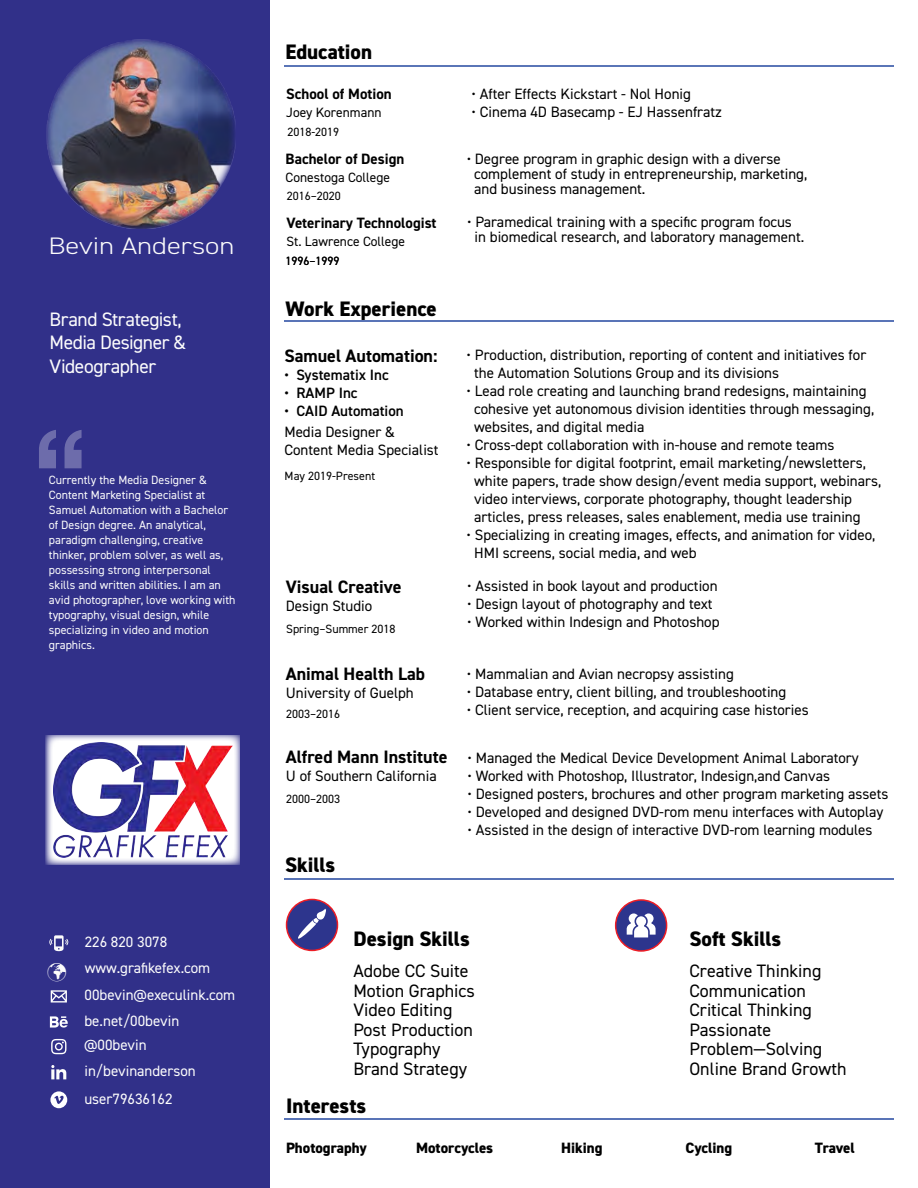
<style>
.page{position:relative;width:918px;height:1188px;background:#fff}
.page>*{position:absolute;margin:0;border:0;box-sizing:border-box;transform-origin:0 0}
.t1{font:700 120px "Helvetica Neue";color:rgb(252 252 252/.3)}
.t2{font:300 23.85px "DIN2014";color:#fcfcfc;scale:1.2 1}
.t3{font:800 21px "DIN2014";color:#000}
.t4{font:19.5px/23.4px "DIN2014";letter-spacing:-.025em;color:#fcfcfc}
.t5{font:18px/19.5px "DIN2014";color:#000}
.t6{font:700 18px "DIN2014";color:#000}
.t7{font:15px/18px "DIN2014";color:#000}
.t8{font:15px/26.7px "DIN2014";color:#fcfcfc}
.t9{font:700 15px "DIN2014";color:#000}
.t10{font:800 15px "DIN2014";color:#000}
.t11{font:600 15px "DIN2014";color:#000}
.t12{font:13.5px "DIN2014";color:#000}
.t13{font:12px/15px "DIN2014";color:#fcfcfc}
.t14{font:12px "DIN2014";color:#000}
</style>
<div class="page">
<div style="left:0;top:0;width:270px;height:1188px;background:#313089"></div>
<hr style="left:284px;top:878px;width:610px;height:1px;background:#3052a5">
<hr style="left:284px;top:65px;width:610px;height:1px;background:#3052a5">
<hr style="left:284px;top:320px;width:610px;height:2px;background:#3052a5">
<hr style="left:284px;top:1119px;width:610px;height:1px;background:#3052a5">
<div style="left:287px;top:899px;width:50px;height:51px;background:#2d358d;border-radius:50%"></div>
<div style="left:286px;top:899px;width:52px;height:52px;border:2px solid #ed1c24;border-radius:50%"></div>
<svg style="left:298px;top:909px;width:28px;height:30px"></svg>
<div style="left:616px;top:900px;width:51px;height:51px;background:#2d358d;border-radius:50%"></div>
<div style="left:615px;top:899px;width:52px;height:53px;border:2px solid #ed1c24;border-radius:50%"></div>
<svg style="left:627px;top:913px;width:29px;height:24px"></svg>
<svg style="left:51px;top:1039px;width:15px;height:15px"></svg>
<svg style="left:50px;top:1016px;width:18px;height:12px"></svg>
<svg style="left:51px;top:990px;width:16px;height:13px"></svg>
<svg style="left:49px;top:935px;width:19px;height:16px"></svg>
<svg style="left:51px;top:1065px;width:15px;height:14px"></svg>
<svg style="left:50px;top:1091px;width:17px;height:17px"></svg>
<img style="left:46px;top:40px;width:190px;height:189px">
<svg style="left:46px;top:735px;width:194px;height:130px;background:#cecee3"></svg>
<img style="left:53px;top:742px;width:180px;height:116px">
<h2 class="t2" style="left:48px;top:231px;width:157px">Bevin Anderson</h2>
<h3 class="t4" style="left:50px;top:307px;width:138px">Brand Strategist,<br>Media Designer &amp;<br>Videographer</h3>
<h1 class="t1" style="left:32px;top:379px;width:57px">“</h1>
<p class="t13" style="left:49px;top:473px;width:188px">Currently the Media Designer &amp;<br>Content Marketing Specialist at<br>Samuel Automation with a Bachelor of Design degree. An analytical, paradigm challenging, creative thinker, problem solver, as well as, possessing strong interpersonal skills and written abilities. I am an avid photographer, love working with typography, visual design, while specializing in video and motion graphics.</p>
<p class="t8" style="left:85px;top:928px;width:84px">226 820 3078</p>
<p class="t8" style="left:85px;top:955px;width:152px">www.grafikefex.com<br>00bevin@execulink.com</p>
<p class="t8" style="left:84px;top:1008px;width:97px;line-height:24.6px">be.net/00bevin @00bevin</p>
<p class="t8" style="left:84px;top:1057px;width:113px">in/bevinanderson</p>
<p class="t8" style="left:84px;top:1086px;width:90px">user79636162</p>
<h3 class="t3" style="left:285px;top:38px;width:88px">Education</h3>
<p class="t9" style="left:286px;top:84px;width:107px">School of Motion</p>
<p class="t12" style="left:286px;top:104px;width:97px">Joey Korenmann</p>
<p class="t14" style="left:287px;top:124px;width:53px">2018-2019</p>
<p class="t9" style="left:286px;top:149px;width:120px">Bachelor of Design</p>
<p class="t12" style="left:286px;top:169px;width:106px">Conestoga College</p>
<p class="t14" style="left:287px;top:188px;width:56px">2016–2020</p>
<p class="t9" style="left:286px;top:213px;width:152px">Veterinary Technologist</p>
<p class="t12" style="left:286px;top:233px;width:120px">St. Lawrence College</p>
<p class="t14" style="left:285px;top:253px;width:56px">1996–1999</p>
<p class="t14" style="left:285px;top:253px;width:56px">1996–1999</p>
<h3 class="t3" style="left:285px;top:295px;width:153px">Work Experience</h3>
<p class="t6" style="left:284px;top:344px;width:155px">Samuel Automation:</p>
<p class="t11" style="left:284px;top:365px;width:106px">• Systematix Inc</p>
<p class="t11" style="left:284px;top:383px;width:75px">• RAMP Inc</p>
<p class="t11" style="left:284px;top:401px;width:121px">• CAID Automation</p>
<p class="t7" style="left:284px;top:422px;width:156px">Media Designer &amp;<br>Content Media Specialist</p>
<p class="t14" style="left:285px;top:468px;width:92px">May 2019-Present</p>
<p class="t6" style="left:286px;top:575px;width:117px">Visual Creative</p>
<p class="t7" style="left:286px;top:597px;width:88px">Design Studio</p>
<p class="t14" style="left:286px;top:621px;width:111px">Spring–Summer 2018</p>
<p class="t6" style="left:286px;top:662px;width:141px">Animal Health Lab</p>
<p class="t7" style="left:286px;top:683px;width:129px">University of Guelph</p>
<p class="t14" style="left:286px;top:706px;width:56px">2003–2016</p>
<p class="t6" style="left:286px;top:745px;width:163px">Alfred Mann Institute</p>
<p class="t7" style="left:286px;top:767px;width:152px">U of Southern California</p>
<p class="t14" style="left:286px;top:791px;width:56px">2000–2003</p>
<h3 class="t3" style="left:285px;top:851px;width:52px">Skills</h3>
<p class="t7" style="left:472px;top:85px;width:221px">• After Effects Kickstart - Nol Honig</p>
<p class="t7" style="left:472px;top:103px;width:252px">• Cinema 4D Basecamp - EJ Hassenfratz</p>
<p class="t7" style="left:474px;top:151px;width:335px;line-height:15px;text-indent:-8px">• Degree program in graphic design with a diverse complement of study in entrepreneurship, marketing, and business management.</p>
<p class="t7" style="left:475px;top:215px;width:331px;line-height:15px;text-indent:-8px">• Paramedical training with a specific program focus in biomedical research, and laboratory management.</p>
<p class="t7" style="left:474px;top:345px;width:394px;text-indent:-8px">• Production, distribution, reporting of content and initiatives for the Automation Solutions Group and its divisions</p>
<p class="t7" style="left:474px;top:381px;width:402px;text-indent:-8px">• Lead role creating and launching brand redesigns, maintaining cohesive yet autonomous division identities through messaging, websites, and digital media</p>
<p class="t7" style="left:467px;top:435px;width:369px">• Cross-dept collaboration with in-house and remote teams</p>
<p class="t7" style="left:474px;top:453px;width:409px;text-indent:-8px">• Responsible for digital footprint, email marketing/newsletters, white papers, trade show design/event media support, webinars, video interviews, corporate photography, thought leadership articles, press releases, sales enablement, media use training</p>
<p class="t7" style="left:474px;top:525px;width:403px;text-indent:-8px">• Specializing in creating images, effects, and animation for video,<br>HMI screens, social media, and web</p>
<p class="t7" style="left:467px;top:577px;width:252px">• Assisted in book layout and production</p>
<p class="t7" style="left:467px;top:595px;width:247px">• Design layout of photography and text</p>
<p class="t7" style="left:467px;top:613px;width:254px">• Worked within Indesign and Photoshop</p>
<p class="t7" style="left:467px;top:664px;width:268px">• Mammalian and Avian necropsy assisting</p>
<p class="t7" style="left:467px;top:682px;width:321px">• Database entry, client billing, and troubleshooting</p>
<p class="t7" style="left:467px;top:700px;width:343px">• Client service, reception, and acquiring case histories</p>
<p class="t7" style="left:468px;top:749px;width:393px">• Managed the Medical Device Development Animal Laboratory</p>
<p class="t7" style="left:468px;top:767px;width:364px">• Worked with Photoshop, Illustrator, Indesign,and Canvas</p>
<p class="t7" style="left:468px;top:785px;width:422px">• Designed posters, brochures and other program marketing assets</p>
<p class="t7" style="left:468px;top:803px;width:418px">• Developed and designed DVD-rom menu interfaces with Autoplay</p>
<p class="t7" style="left:468px;top:821px;width:407px">• Assisted in the design of interactive DVD-rom learning modules</p>
<h3 class="t3" style="left:353px;top:925px;width:118px">Design Skills</h3>
<p class="t5" style="left:353px;top:961px;width:123px">Adobe CC Suite<br>Motion Graphics<br>Video Editing<br>Post Production<br>Typography<br>Brand Strategy</p>
<h3 class="t3" style="left:286px;top:1092px;width:82px">Interests</h3>
<h3 class="t3" style="left:690px;top:925px;width:93px">Soft Skills</h3>
<p class="t5" style="left:690px;top:961px;width:159px">Creative Thinking<br>Communication<br>Critical Thinking<br>Passionate<br>Problem—Solving<br>Online Brand Growth</p>
<p class="t10" style="left:286px;top:1138px;width:82px">Photography</p>
<p class="t10" style="left:416px;top:1138px;width:79px">Motorcycles</p>
<p class="t10" style="left:561px;top:1138px;width:43px">Hiking</p>
<p class="t10" style="left:686px;top:1138px;width:48px">Cycling</p>
<p class="t10" style="left:815px;top:1138px;width:41px">Travel</p>
</div>
